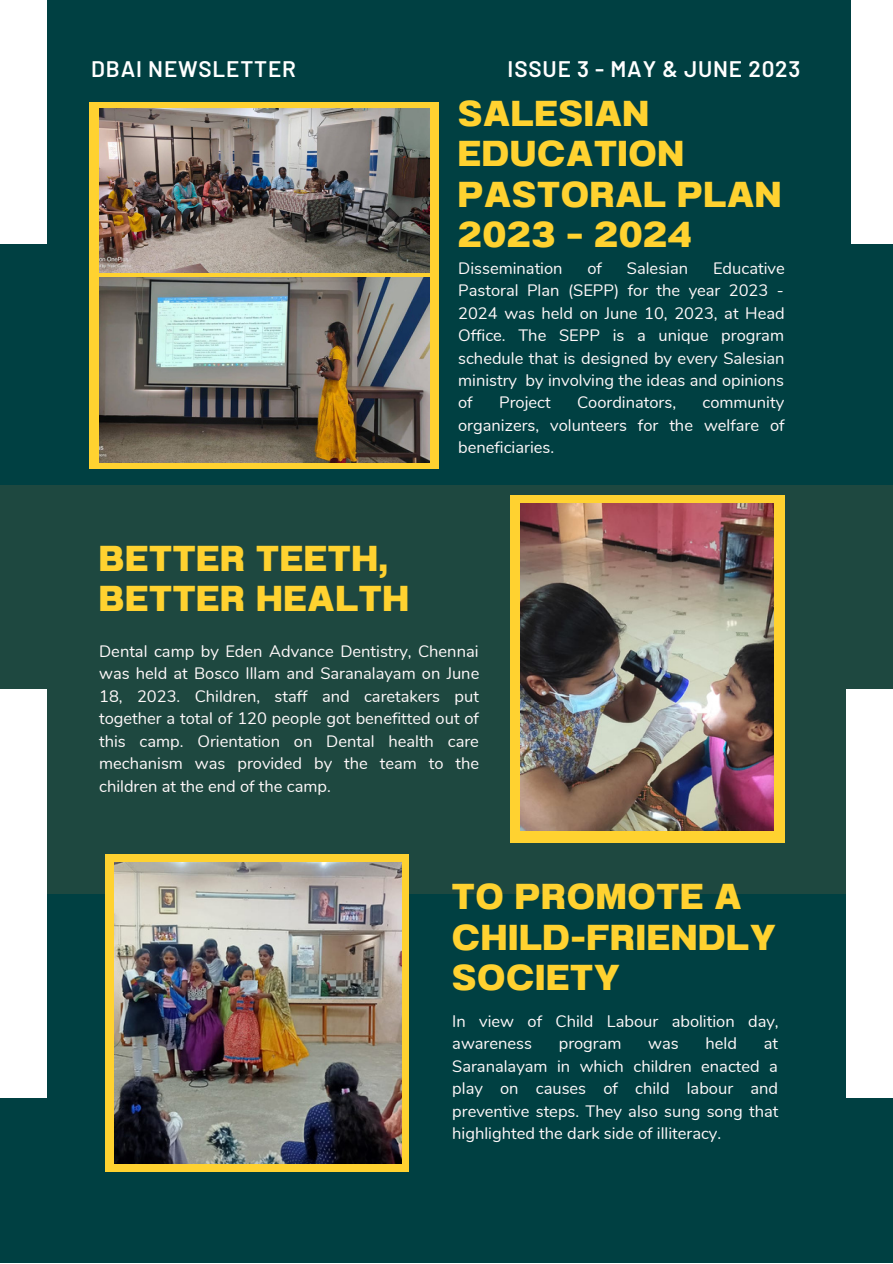
<style>
.page{position:relative;width:893px;height:1264px;background:#fff}
.page>*{position:absolute;margin:0;border:0;box-sizing:border-box;transform-origin:0 0}
.t1{font:800 36px/40.5px "Anantason";letter-spacing:.035em;color:#ffd230}
.t2{font:600 22.5px "Barlow";letter-spacing:.035em;color:#fff}
.t3{font:16.5px/22.5px "Nunito";color:#fff9fa;text-align:justify}
</style>
<div class="page">
<div style="left:0;top:0;width:892px;height:1262px;background:#004042"></div>
<div style="left:89px;top:102px;width:350px;height:367px;background:#ffd230"></div>
<img style="left:99px;top:108px;width:331px;height:164px">
<div style="left:851px;top:0;width:41px;height:244px;background:#fff"></div>
<div style="left:0;top:0;width:47px;height:244px;background:#fff"></div>
<div style="left:0;top:485px;width:892px;height:408px;background:#1e4840"></div>
<div style="left:509px;top:494px;width:275px;height:348px;background:#ffd230"></div>
<img style="left:520px;top:503px;width:253px;height:327px">
<div style="left:846px;top:689px;width:46px;height:408px;background:#fff"></div>
<div style="left:0;top:689px;width:47px;height:408px;background:#fff"></div>
<div style="left:106px;top:853px;width:302px;height:318px;background:#ffd230"></div>
<img style="left:114px;top:862px;width:287px;height:300px">
<img style="left:99px;top:277px;width:331px;height:186px">
<p class="t2" style="left:91px;top:54px;width:206px">DBAI NEWSLETTER</p>
<p class="t2" style="left:507px;top:54px;width:294px">ISSUE 3 - MAY &amp; JUNE 2023</p>
<p class="t1" style="left:99px;top:538px;width:311px">BETTER TEETH,<br>BETTER HEALTH</p>
<p class="t1" style="left:458px;top:93px;width:324px">SALESIAN<br>EDUCATION<br>PASTORAL PLAN<br>2023 – 2024</p>
<p class="t3" style="left:458px;top:257px;width:106px">Dissemination</p>
<p class="t3" style="left:587px;top:257px;width:16px">of</p>
<p class="t3" style="left:627px;top:257px;width:63px">Salesian</p>
<p class="t3" style="left:458px;top:257px;width:328px;text-indent:255px">Educative Pastoral Plan (SEPP) for the year 2023 - 2024 was held on June 10, 2023, at Head Office. The SEPP is a unique program schedule that is designed by every Salesian ministry by involving the ideas and opinions of</p>
<p class="t3" style="left:499px;top:392px;width:53px">Project</p>
<p class="t3" style="left:577px;top:392px;width:100px">Coordinators,</p>
<p class="t3" style="left:458px;top:392px;width:328px;text-indent:244px">community organizers, volunteers for the welfare of beneficiaries.</p>
<p class="t3" style="left:99px;top:640px;width:382px">Dental camp by Eden Advance Dentistry, Chennai was held at Bosco Illam and Saranalayam on June 18, 2023. Children, staff and caretakers put together a total of 120 people got benefitted out of this camp. Orientation on Dental health care mechanism was provided by the team to the children at the end of the camp.</p>
<p class="t1" style="left:452px;top:876px;width:325px">TO PROMOTE A<br>CHILD-FRIENDLY<br>SOCIETY</p>
<p class="t3" style="left:452px;top:1010px;width:328px">In view of Child Labour abolition day, awareness</p>
<p class="t3" style="left:558px;top:1032px;width:64px">program</p>
<p class="t3" style="left:648px;top:1032px;width:32px">was</p>
<p class="t3" style="left:705px;top:1032px;width:33px">held</p>
<p class="t3" style="left:452px;top:1032px;width:327px;text-indent:311px">at Saranalayam in which children enacted a play on causes of child labour and preventive steps. They also sung song that highlighted the dark side of illiteracy.</p>
</div>
